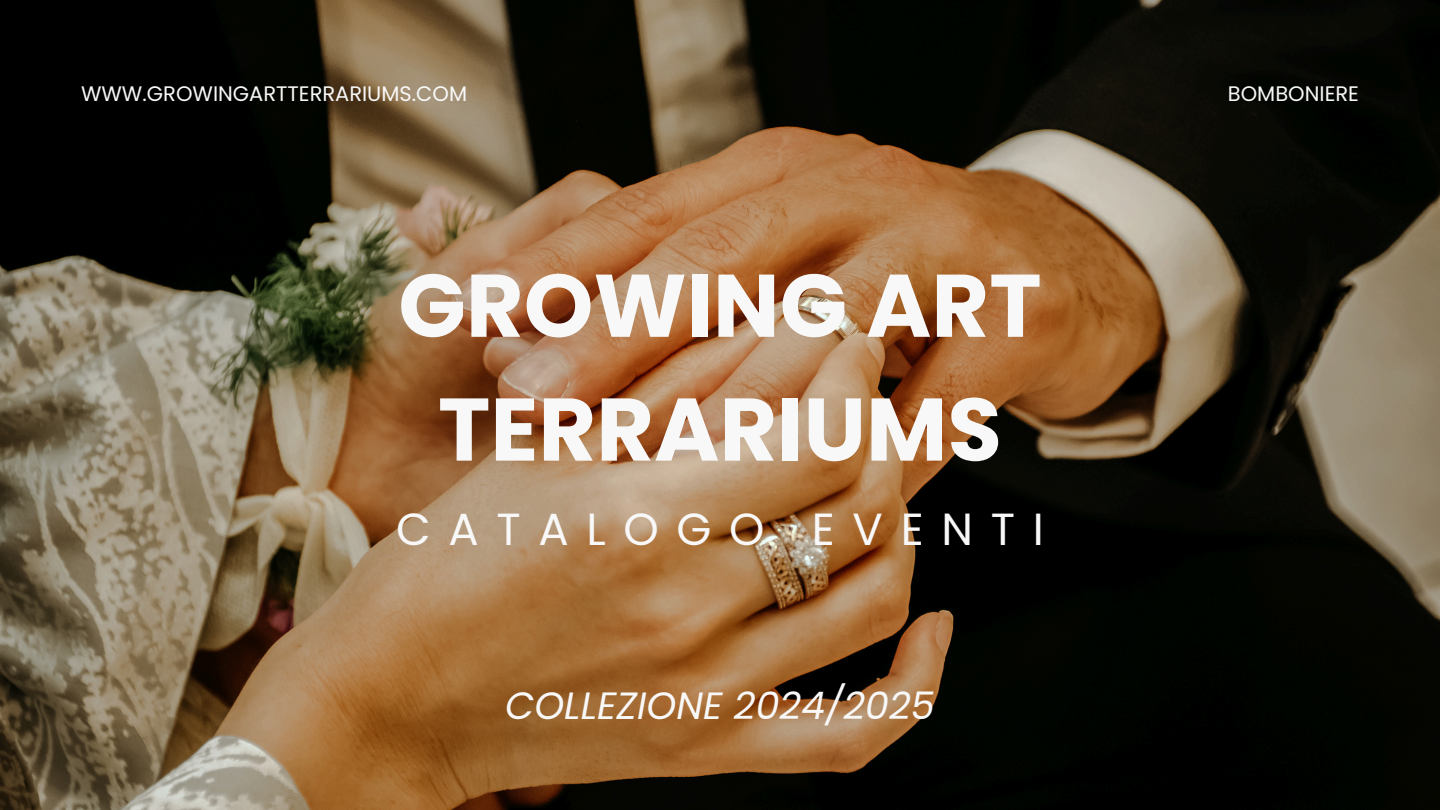
<style>
.page{position:relative;width:1440px;height:810px;background:#fff}
.page>*{position:absolute;margin:0;border:0;box-sizing:border-box;transform-origin:0 0}
.t1{font:700 88.7px/123.8px "Poppins";color:#f8f8f8;text-align:center}
.t2{font:45px "Poppins";letter-spacing:.39em;color:#f8f8f8}
.t3{font:italic 38px "Poppins";color:#f8f8f8}
.t4{font:21px "Poppins";color:#f8f8f8}
</style>
<div class="page">
<img style="left:0;top:0;width:1440px;height:810px">
<h2 class="t4" style="left:81px;top:79px;width:388px">WWW.GROWINGARTTERRARIUMS.COM</h2>
<h3 class="t4" style="left:1228px;top:79px;width:133px">BOMBONIERE</h3>
<p class="t1" style="left:398px;top:244px;width:645px">GROWING ART<br>TERRARIUMS</p>
<p class="t2" style="left:396px;top:498px;width:649px">CATALOGO EVENTI</p>
<h1 class="t3" style="left:505px;top:679px;width:431px">COLLEZIONE 2024/2025</h1>
</div>
